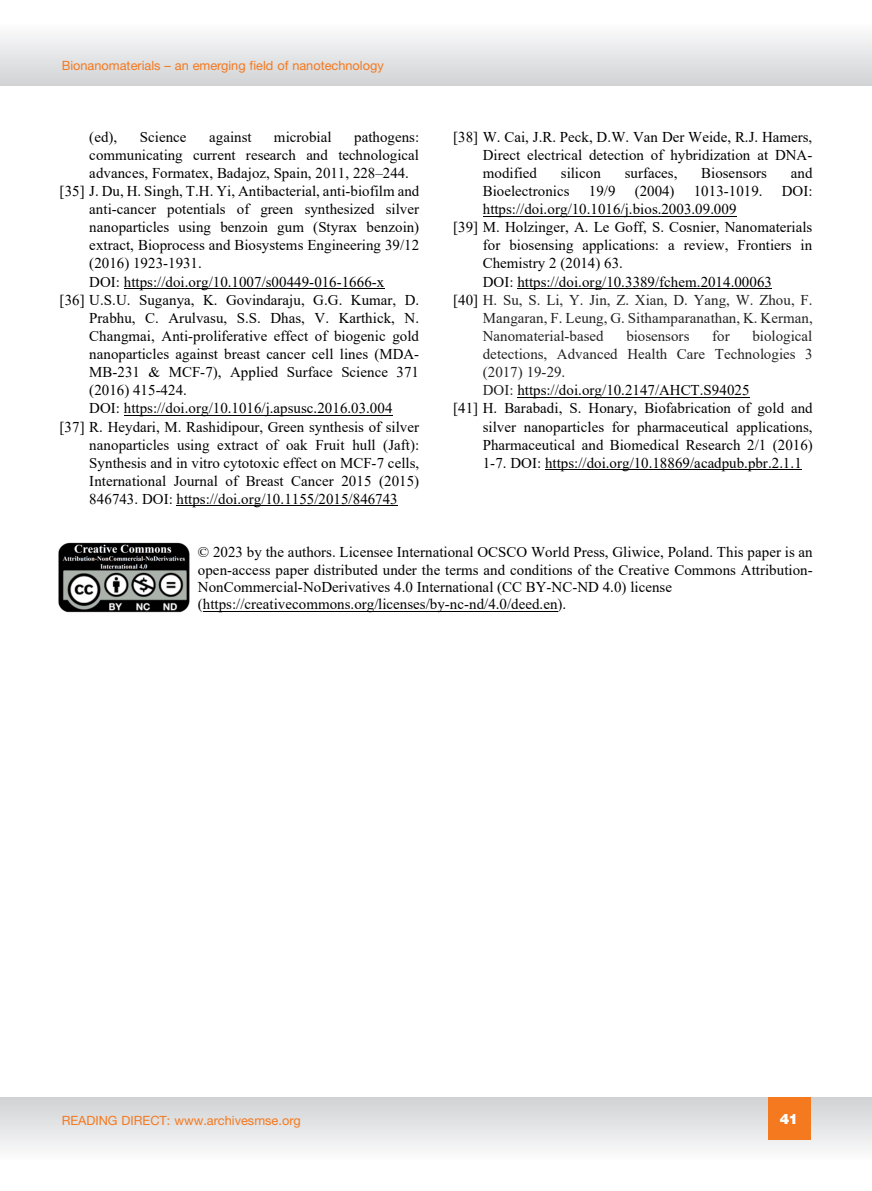
<style>
.page{position:relative;width:872px;height:1191px;background:#fff}
.page>*{position:absolute;margin:0;border:0;box-sizing:border-box;transform-origin:0 0}
.t1{font:15px/17.2px "Times New Roman";letter-spacing:.005em;color:#000;text-align:justify}
.t2{font:15px "Times New Roman";letter-spacing:.005em;color:#222}
.t3{font:900 14.25px "Helvetica Neue LT Pro";color:#fff}
.t4{font:12.75px "Helvetica Neue LT Pro";color:#f4791f}
.s1{color:#000}
.s2{color:#222}
</style>
<div class="page">
<svg style="left:0;top:35px;width:872px;height:50px"></svg>
<svg style="left:0;top:1097px;width:872px;height:52px"></svg>
<div style="left:767px;top:1097px;width:43px;height:43px;background:#f4791f"></div>
<hr style="left:124px;top:288px;width:260px;height:1px;background:#000">
<hr style="left:124px;top:415px;width:268px;height:1px;background:#000">
<hr style="left:176px;top:505px;width:221px;height:1px;background:#000">
<hr style="left:483px;top:216px;width:253px;height:1px;background:#000">
<hr style="left:517px;top:288px;width:254px;height:1px;background:#000">
<hr style="left:517px;top:397px;width:232px;height:1px;background:#000">
<hr style="left:545px;top:469px;width:256px;height:1px;background:#000">
<hr style="left:203px;top:611px;width:354px;height:1px;background:#000">
<img style="left:59px;top:542px;width:130px;height:71px">
<p class="t4" style="left:62px;top:57px;width:324px">Bionanomaterials – an emerging field of nanotechnology</p>
<p class="t1" style="left:89px;top:128px;width:29px">(ed),</p>
<p class="t1" style="left:140px;top:128px;width:48px">Science</p>
<p class="t1" style="left:209px;top:128px;width:44px">against</p>
<p class="t1" style="left:274px;top:128px;width:59px">microbial</p>
<p class="t1" style="left:354px;top:128px;width:66px">pathogens:</p>
<p class="t1" style="left:89px;top:146px;width:331px">communicating current research and technological</p>
<p class="t1" style="left:89px;top:164px;width:321px">advances, Formatex, Badajoz, Spain, 2011, 228–244.</p>
<p class="t1" style="left:60px;top:182px;width:361px">[35] J. Du, H. Singh, T.H. Yi, Antibacterial, anti-biofilm and</p>
<p class="t1" style="left:89px;top:200px;width:331px">anti-cancer potentials of green synthesized silver</p>
<p class="t1" style="left:89px;top:218px;width:331px">nanoparticles using benzoin gum (Styrax benzoin)</p>
<p class="t1" style="left:89px;top:236px;width:331px">extract, Bioprocess and Biosystems Engineering 39/12</p>
<p class="t1" style="left:89px;top:254px;width:114px">(2016) 1923-1931.</p>
<p class="t1" style="left:89px;top:272px;width:296px">DOI: https://doi.org/10.1007/s00449-016-1666-x</p>
<p class="t1" style="left:60px;top:290px;width:361px">[36] U.S.U. Suganya, K. Govindaraju, G.G. Kumar, D.</p>
<p class="t1" style="left:89px;top:309px;width:331px">Prabhu, C. Arulvasu, S.S. Dhas, V. Karthick, N.</p>
<p class="t1" style="left:89px;top:327px;width:331px">Changmai, Anti-proliferative effect of biogenic gold</p>
<p class="t1" style="left:89px;top:345px;width:331px">nanoparticles against breast cancer cell lines (MDA-</p>
<p class="t1" style="left:89px;top:363px;width:331px">MB-231 &amp; MCF-7), Applied Surface Science 371</p>
<p class="t1" style="left:89px;top:381px;width:99px">(2016) 415-424.</p>
<p class="t1" style="left:89px;top:399px;width:305px">DOI: https://doi.org/10.1016/j.apsusc.2016.03.004</p>
<p class="t1" style="left:60px;top:417px;width:361px">[37] R. Heydari, M. Rashidipour, Green synthesis of silver</p>
<p class="t1" style="left:89px;top:435px;width:331px">nanoparticles using extract of oak Fruit hull (Jaft):</p>
<p class="t1" style="left:89px;top:454px;width:331px">Synthesis and in vitro cytotoxic effect on MCF-7 cells,</p>
<p class="t1" style="left:89px;top:472px;width:331px">International Journal of Breast Cancer 2015 (2015)</p>
<p class="t1" style="left:89px;top:490px;width:310px">846743. DOI: https://doi.org/10.1155/2015/846743</p>
<p class="t1" style="left:483px;top:127px;width:331px;line-height:18.1px;text-indent:-30px">[38] W. Cai, J.R. Peck, D.W. Van Der Weide, R.J. Hamers, Direct electrical detection of hybridization at DNA&shy;modified</p>
<p class="t1" style="left:561px;top:164px;width:41px">silicon</p>
<p class="t1" style="left:624px;top:164px;width:54px">surfaces,</p>
<p class="t1" style="left:701px;top:164px;width:67px">Biosensors</p>
<p class="t1" style="left:791px;top:164px;width:23px">and</p>
<p class="t1" style="left:483px;top:182px;width:88px">Bioelectronics</p>
<p class="t1" style="left:589px;top:182px;width:28px">19/9</p>
<p class="t1" style="left:634px;top:182px;width:41px">(2004)</p>
<p class="t1" style="left:694px;top:182px;width:70px">1013-1019.</p>
<p class="t1" style="left:781px;top:182px;width:32px">DOI:</p>
<p class="t1" style="left:483px;top:200px;width:255px">https://doi.org/10.1016/j.bios.2003.09.009</p>
<p class="t1" style="left:453px;top:218px;width:361px">[39] M. Holzinger, A. Le Goff, S. Cosnier, Nanomaterials</p>
<p class="t1" style="left:483px;top:236px;width:331px">for biosensing applications: a review, Frontiers in</p>
<p class="t1" style="left:483px;top:254px;width:142px">Chemistry 2 (2014) 63.</p>
<p class="t1" style="left:483px;top:272px;width:291px">DOI: https://doi.org/10.3389/fchem.2014.00063</p>
<p class="t2" style="left:453px;top:289px;width:361px"><span class="s1">[40]</span> H. Su, S. Li, Y. Jin, Z. Xian, D. Yang, W. Zhou, F.</p>
<p class="t2" style="left:483px;top:307px;width:331px">Mangaran, F. Leung, G. Sithamparanathan, K. Kerman,</p>
<p class="t2" style="left:483px;top:325px;width:122px">Nanomaterial-based</p>
<p class="t2" style="left:626px;top:325px;width:65px">biosensors</p>
<p class="t2" style="left:712px;top:325px;width:19px">for</p>
<p class="t2" style="left:752px;top:325px;width:61px">biological</p>
<p class="t2" style="left:483px;top:343px;width:331px">detections, Advanced Health Care Technologies 3</p>
<p class="t2" style="left:483px;top:362px;width:84px">(2017) 19-29.</p>
<p class="t1" style="left:483px;top:381px;width:268px"><span class="s2">DOI:</span> https://doi.org/10.2147/AHCT.S94025</p>
<p class="t1" style="left:453px;top:399px;width:361px">[41] H. Barabadi, S. Honary, Biofabrication of gold and</p>
<p class="t1" style="left:483px;top:417px;width:331px">silver nanoparticles for pharmaceutical applications,</p>
<p class="t1" style="left:483px;top:435px;width:331px">Pharmaceutical and Biomedical Research 2/1 (2016)</p>
<p class="t1" style="left:483px;top:454px;width:320px">1-7. DOI: https://doi.org/10.18869/acadpub.pbr.2.1.1</p>
<p class="t1" style="left:198px;top:543px;width:616px;text-align:left">© 2023 by the authors. Licensee International OCSCO World Press, Gliwice, Poland. This paper is an open-access paper distributed under the terms and conditions of the Creative Commons Attribution-NonCommercial-NoDerivatives 4.0 International (CC BY-NC-ND 4.0) license (https://creativecommons.org/licenses/by-nc-nd/4.0/deed.en).</p>
<p class="t4" style="left:62px;top:1112px;width:241px">READING DIRECT: www.archivesmse.org</p>
<p class="t3" style="left:780px;top:1110px;width:20px">41</p>
</div>
